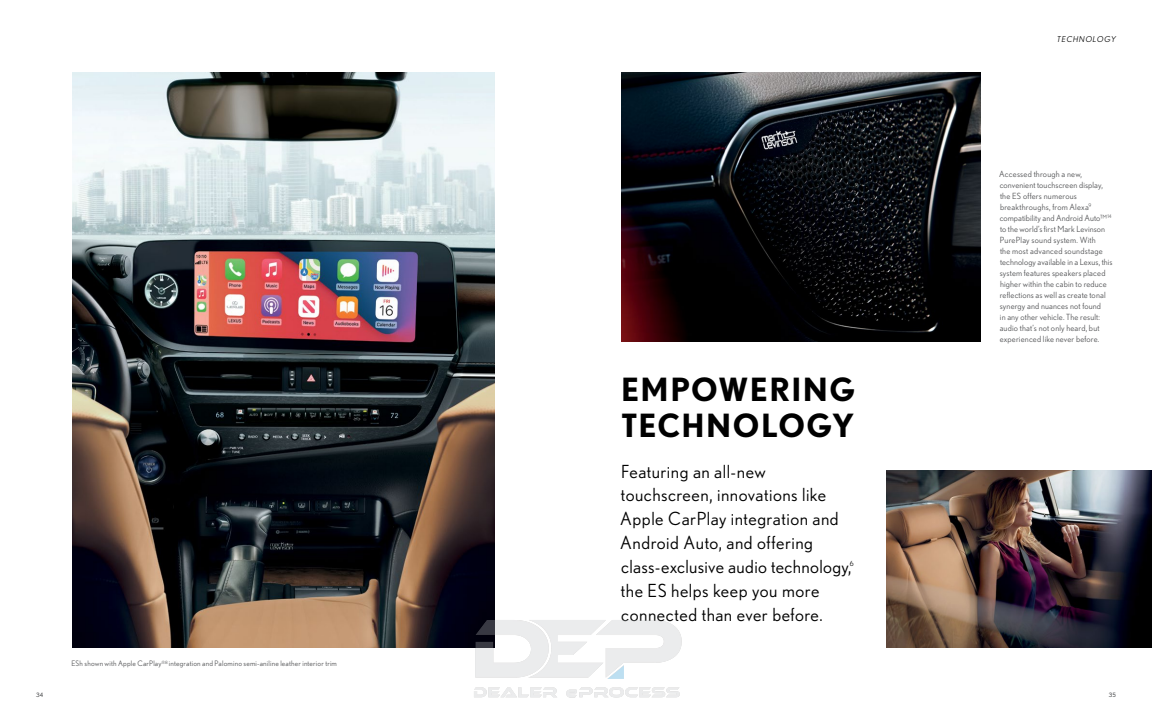
<style>
.page{position:relative;width:1152px;height:720px;background:#fff}
.page>*{position:absolute;margin:0;border:0;box-sizing:border-box;transform-origin:0 0}
.Large_Headline{font:700 32px/36px "Nobel";letter-spacing:.04em;color:#000}
.Large_Subhead_100K{font:18px/24px "Nobel";letter-spacing:.025em;color:#000}
.Body_Copy_80K{font:8.5px/11px "Nobel";letter-spacing:.015em;color:#58595b}
.Section_Head{font:italic 8px "Nobel";letter-spacing:.1em;color:#000}
.Cutline{font:7.5px "Nobel";letter-spacing:.025em;color:#58595b}
.Large_Subhead_100K-2{font:7px "Nobel";color:#000}
.t1{font:6px "Nobel";color:#58595b}
</style>
<div class="page">
<img style="left:887px;top:470px;width:265px;height:178px">
<img style="left:621px;top:72px;width:360px;height:270px">
<img style="left:72px;top:72px;width:423px;height:576px">
<img style="left:461px;top:599px;width:221px;height:99px">
<p class="Section_Head" style="left:1057px;top:34px;width:60px">TECHNOLOGY</p>
<p class="Cutline" style="left:71px;top:659px;width:267px">ESh shown with Apple CarPlay<sup>®8</sup> integration and Palomino semi-aniline leather interior trim</p>
<p class="Large_Headline" style="left:621px;top:372px;width:236px">EMPOWERING<br>TECHNOLOGY</p>
<p class="Large_Subhead_100K" style="left:620px;top:459px;width:233px">Featuring an all-new touchscreen, innovations like<br>Apple CarPlay integration and<br>Android Auto, and offering class-exclusive audio technology,</p>
<p class="Large_Subhead_100K-2" style="left:850px;top:559px;width:5px">6</p>
<p class="Large_Subhead_100K" style="left:621px;top:579px;width:203px">the ES helps keep you more connected than ever before.</p>
<p class="Body_Copy_80K" style="left:999px;top:168px;width:115px">Accessed through a new, convenient touchscreen display, the ES offers numerous breakthroughs, from Alexa<sup>9 </sup>compatibility and Android Auto™<sup>14 </sup>to the world’s first Mark Levinson<br>PurePlay sound system. With<br>the most advanced soundstage technology available in a Lexus, this system features speakers placed higher within the cabin to reduce reflections as well as create tonal synergy and nuances not found<br>in any other vehicle. The result: audio that’s not only heard, but experienced like never before.</p>
<p class="t1" style="left:36px;top:692px;width:9px">34</p>
<p class="t1" style="left:1109px;top:692px;width:9px">35</p>
</div>
